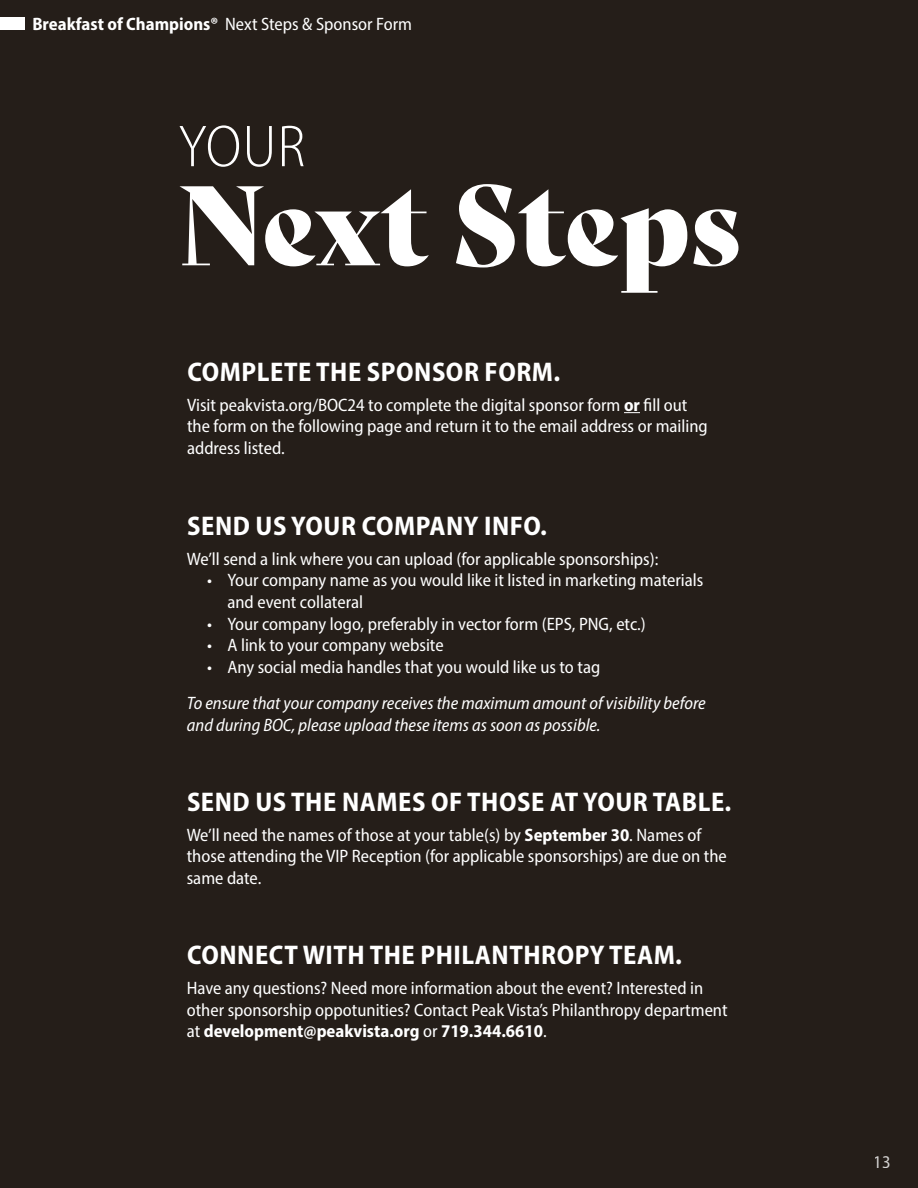
<style>
.page{position:relative;width:918px;height:1188px;background:#fff}
.page>*{position:absolute;margin:0;border:0;box-sizing:border-box;transform-origin:0 0}
.t1{font:109.8px "Bely Display";letter-spacing:-.005em;color:#fff}
.t2{font:300 semi-condensed 59.55px "Myriad Pro";color:#fff}
.t3{font:700 semi-condensed 27px "Myriad Pro";letter-spacing:.02em;color:#fff}
.t4{font:semi-condensed 18px/21.6px "Myriad Pro";color:#fff}
.t5{font:italic semi-condensed 18px/21.6px "Myriad Pro";color:#fff}
.t6{font:700 semi-condensed 18px "Myriad Pro";color:#fff}
.s1{font-weight:400}
.s2{font-weight:700}
</style>
<div class="page">
<div style="left:0;top:53px;width:918px;height:1135px;background:#251e19"></div>
<div style="left:0;top:0;width:918px;height:53px;background:#251e19"></div>
<div style="left:0;top:17px;width:25px;height:13px;background:#fff"></div>
<svg style="left:624px;top:412px;width:16px;height:1px"></svg>
<p class="t6" style="left:32px;top:13px;width:381px">Breakfast of Champions® <span class="s1">Next Steps &amp; Sponsor Form</span></p>
<h2 class="t2" style="left:178px;top:111px;width:128px">YOUR</h2>
<h1 class="t1" style="left:178px;top:137px;width:564px">Next Steps</h1>
<h3 class="t3" style="left:187px;top:355px;width:374px">COMPLETE THE SPONSOR FORM.</h3>
<p class="t4" style="left:187px;top:394px;width:522px">Visit peakvista.org/BOC24 to complete the digital sponsor form <span class="s2">or</span> fill out the form on the following page and return it to the email address or mailing address listed.</p>
<h3 class="t3" style="left:187px;top:508px;width:361px">SEND US YOUR COMPANY INFO.</h3>
<p class="t4" style="left:187px;top:548px;width:473px">We’ll send a link where you can upload (for applicable sponsorships):</p>
<p class="t4" style="left:227px;top:569px;width:478px;text-indent:-20px">• Your company name as you would like it listed in marketing materials and event collateral</p>
<p class="t4" style="left:207px;top:612px;width:440px">• Your company logo, preferably in vector form (EPS, PNG, etc.)</p>
<p class="t4" style="left:207px;top:634px;width:238px">• A link to your company website</p>
<p class="t4" style="left:207px;top:656px;width:395px">• Any social media handles that you would like us to tag</p>
<p class="t5" style="left:187px;top:692px;width:520px">To ensure that your company receives the maximum amount of visibility before and during BOC, please upload these items as soon as possible.</p>
<h3 class="t3" style="left:187px;top:785px;width:546px">SEND US THE NAMES OF THOSE AT YOUR TABLE.</h3>
<p class="t4" style="left:187px;top:824px;width:542px">We’ll need the names of those at your table(s) by <span class="s2">September 30</span>. Names of those attending the VIP Reception (for applicable sponsorships) are due on the same date.</p>
<h3 class="t3" style="left:187px;top:938px;width:497px">CONNECT WITH THE PHILANTHROPY TEAM.</h3>
<p class="t4" style="left:187px;top:977px;width:542px">Have any questions? Need more information about the event? Interested in other sponsorship oppotunities? Contact Peak Vista’s Philanthropy department at <span class="s2">development@peakvista.org</span> or <span class="s2">719.344.6610</span>.</p>
<p class="t4" style="left:874px;top:1151px;width:19px">13</p>
</div>
